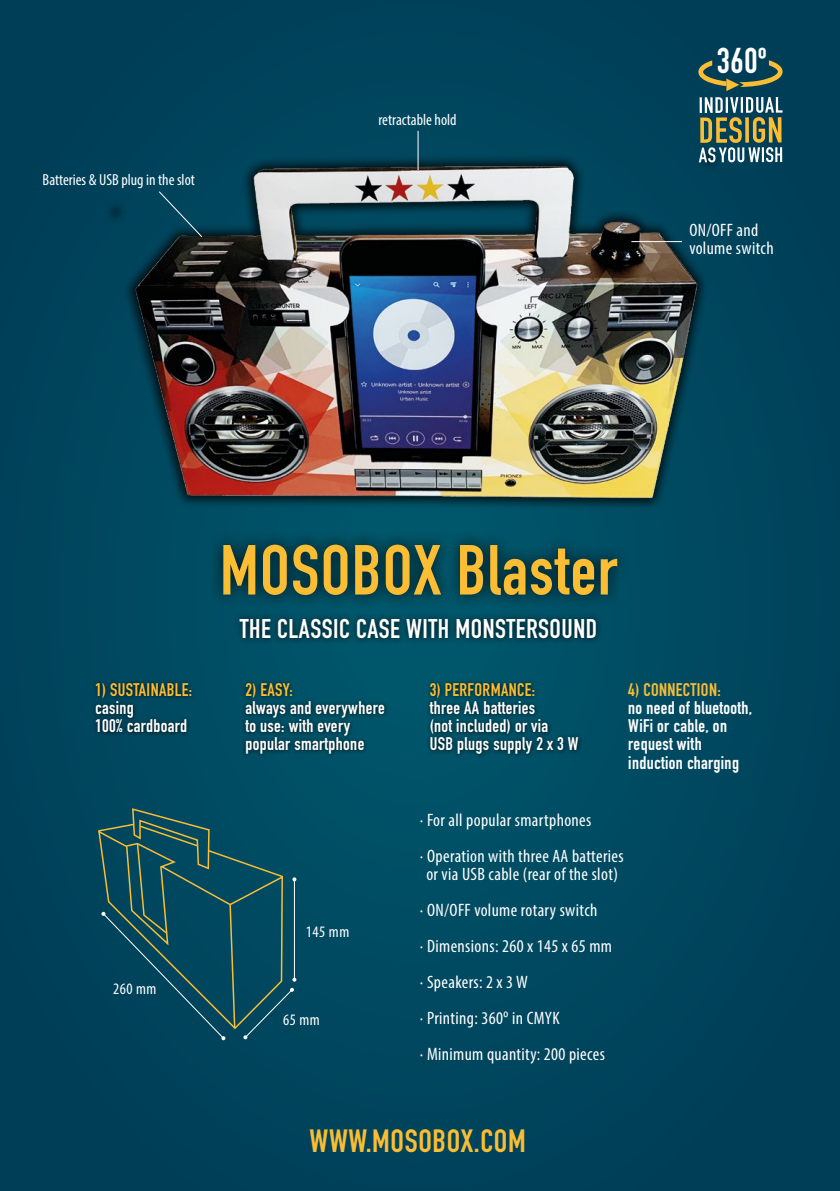
<style>
.page{position:relative;width:840px;height:1191px;background:#fff}
.page>*{position:absolute;margin:0;border:0;box-sizing:border-box;transform-origin:0 0}
.t1{font:700 69.6px "DIN Condensed";letter-spacing:.02em;color:#fabd34}
.t2{font:700 35.4px "DIN Condensed";color:#fff}
.t3{font:700 31.8px "DIN Condensed";letter-spacing:.02em;color:#fabd34}
.t4{font:700 26.6px "DIN Condensed";letter-spacing:.02em;color:#fff}
.t5{font:condensed 18px/36px "Myriad Pro";letter-spacing:.02em;color:#fff}
.t6{font:700 18px/18px "DIN Condensed";letter-spacing:.02em;color:#fff}
.t7{font:700 18px "DIN Condensed";letter-spacing:.02em;color:#fabd34}
.t8{font:condensed 16px "Myriad Pro";color:#fff}
</style>
<div class="page">
<div style="left:0;top:0;width:839px;height:1191px;background:#00445c"></div>
<div style="left:241px;top:679px;width:147px;height:79px;background:#000;opacity:.75"></div>
<div style="left:91px;top:679px;width:105px;height:58px;background:#000;opacity:.75"></div>
<div style="left:425px;top:679px;width:158px;height:80px;background:#000;opacity:.75"></div>
<div style="left:233px;top:612px;width:369px;height:33px;background:#000;opacity:.75"></div>
<div style="left:208px;top:530px;width:423px;height:80px;background:#000;opacity:.75"></div>
<img style="left:113px;top:130px;width:598px;height:404px">
<svg style="left:98px;top:807px;width:198px;height:233px"></svg>
<svg style="left:158px;top:190px;width:45px;height:48px"></svg>
<hr style="left:417px;top:131px;width:1px;height:39px;background:#fff">
<hr style="left:631px;top:241px;width:50px;height:1px;background:#fff">
<svg style="left:698px;top:97px;width:84px;height:65px"></svg>
<svg style="left:698px;top:60px;width:84px;height:31px"></svg>
<p class="t8" style="left:43px;top:170px;width:154px">Batteries &amp; USB plug in the slot</p>
<p class="t8" style="left:378px;top:110px;width:80px">retractable hold</p>
<h2 class="t2" style="left:716px;top:37px;width:52px">360º</h2>
<p class="t5" style="left:689px;top:221px;width:86px;line-height:18px">ON/OFF and volume switch</p>
<p class="t7" style="left:95px;top:678px;width:99px">1) SUSTAINABLE:</p>
<p class="t6" style="left:95px;top:699px;width:94px">casing<br>100% cardboard</p>
<p class="t8" style="left:113px;top:978px;width:45px">260 mm</p>
<h1 class="t1" style="left:220px;top:523px;width:398px">MOSOBOX Blaster</h1>
<h3 class="t4" style="left:240px;top:611px;width:358px">THE CLASSIC CASE WITH MONSTERSOUND</h3>
<p class="t7" style="left:245px;top:678px;width:49px">2) EASY:</p>
<p class="t6" style="left:245px;top:699px;width:141px">always and everywhere to use: with every popular smartphone</p>
<p class="t7" style="left:429px;top:678px;width:107px">3) PERFORMANCE:</p>
<p class="t6" style="left:429px;top:699px;width:150px">three AA batteries<br>(not included) or via<br>USB plugs supply 2 x 3 W</p>
<p class="t7" style="left:628px;top:678px;width:94px">4) CONNECTION:</p>
<p class="t6" style="left:628px;top:699px;width:125px">no need of bluetooth,<br>WiFi or cable, on request with induction charging</p>
<p class="t8" style="left:306px;top:922px;width:45px">145 mm</p>
<p class="t8" style="left:283px;top:1010px;width:38px">65 mm</p>
<p class="t5" style="left:420px;top:801px;width:205px">· For all popular smartphones<br>· Operation with three AA batteries</p>
<p class="t5" style="left:420px;top:855px;width:199px;text-indent:6px">or via USB cable (rear of the slot) · ON/OFF volume rotary switch<br>· Dimensions: 260 x 145 x 65 mm · Speakers: 2 x 3 W<br>· Printing: 360º in CMYK<br>· Minimum quantity: 200 pieces</p>
<h3 class="t3" style="left:309px;top:1119px;width:217px">WWW.MOSOBOX.COM</h3>
</div>
